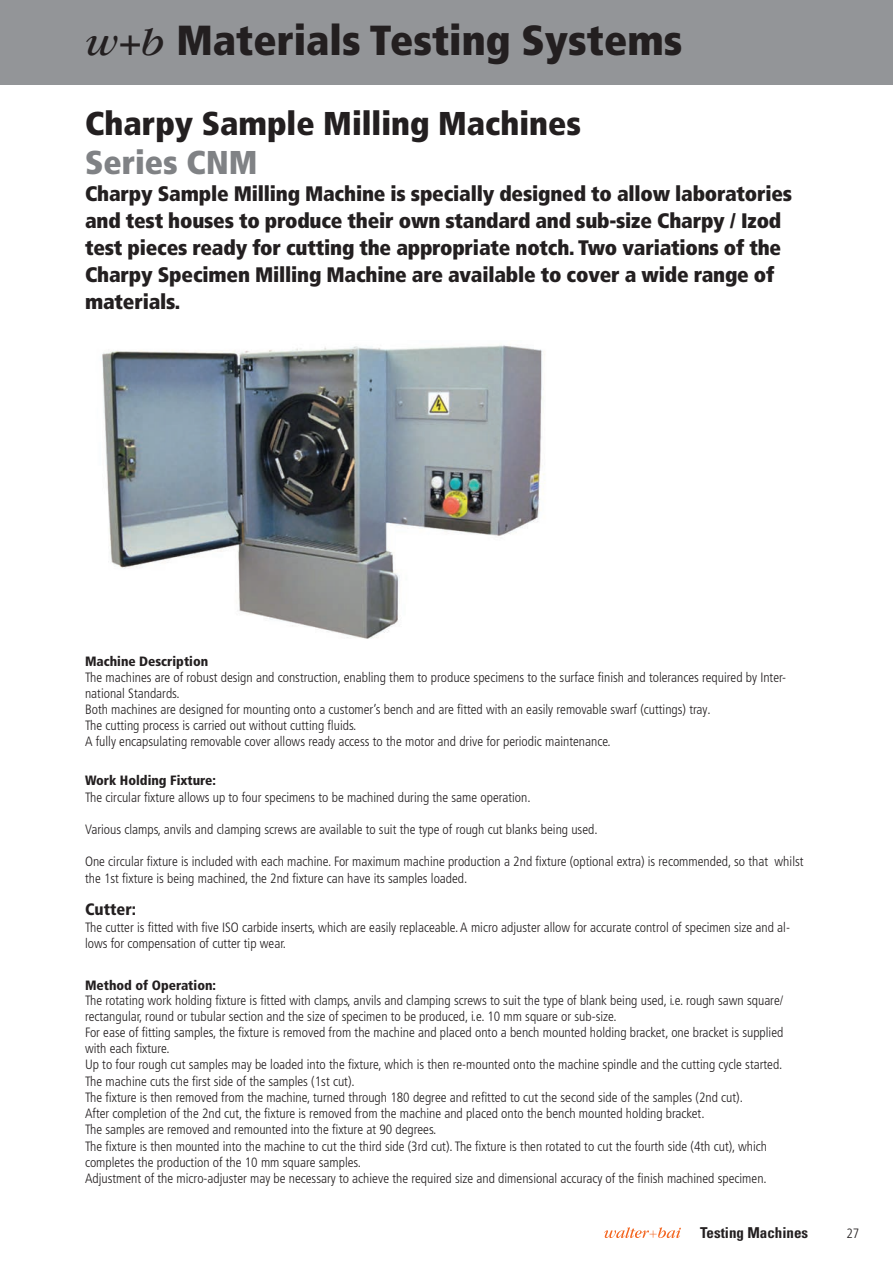
<style>
.page{position:relative;width:893px;height:1263px;background:#fff}
.page>*{position:absolute;margin:0;border:0;box-sizing:border-box;transform-origin:0 0}
.t1{font:900 condensed 42px "Frutiger LT Pro";color:#231f20}
.t2{font:900 condensed 33px "Frutiger LT Pro";color:#231f20}
.t3{font:900 condensed 33px "Frutiger LT Pro";color:#808285}
.t4{font:900 condensed 21px/27px "Frutiger LT Pro";letter-spacing:-.01em;color:#231f20}
.t5{font:900 condensed 16.5px "Frutiger LT Pro";color:#231f20}
.t6{font:700 condensed 15px "Univers LT Std";color:#231f20}
.t7{font:300 condensed 13.5px/16.2px "Frutiger LT Pro";color:#231f20}
.t8{font:900 condensed 13.5px "Frutiger LT Pro";color:#231f20}
.s1{font-family:"Garamond";font-weight:400;font-style:italic;font-stretch:normal}
.s2{font-family:"Garamond";font-weight:400;font-style:italic;font-stretch:normal;font-size:39px}
</style>
<div class="page">
<svg style="left:604px;top:1227px;width:77px;height:11px"></svg>
<div style="left:0;top:0;width:893px;height:85px;background:#939598"></div>
<img style="left:102px;top:345px;width:443px;height:294px">
<h1 class="t1" style="left:85px;top:15px;width:599px"><span class="s1">w</span><span class="s2">+</span><span class="s1">b</span> Materials Testing Systems</h1>
<h2 class="t2" style="left:85px;top:104px;width:498px">Charpy Sample Milling Machines</h2>
<h2 class="t3" style="left:85px;top:143px;width:174px">Series CNM</h2>
<p class="t4" style="left:85px;top:180px;width:709px">Charpy Sample Milling Machine is specially designed to allow laboratories and test houses to produce their own standard and sub-size Charpy / Izod test pieces ready for cutting the appropriate notch. Two variations of the Charpy Specimen Milling Machine are available to cover a wide range of materials.</p>
<p class="t8" style="left:85px;top:653px;width:125px">Machine Description</p>
<p class="t7" style="left:85px;top:669px;width:703px">The machines are of robust design and construction, enabling them to produce specimens to the surface finish and tolerances required by Inter&shy;national Standards.<br>Both machines are designed for mounting onto a customer’s bench and are fitted with an easily removable swarf (cuttings) tray.<br>The cutting process is carried out without cutting fluids.<br>A fully encapsulating removable cover allows ready access to the motor and drive for periodic maintenance.</p>
<p class="t8" style="left:85px;top:773px;width:132px">Work Holding Fixture:</p>
<p class="t7" style="left:85px;top:789px;width:447px">The circular fixture allows up to four specimens to be machined during the same operation.</p>
<p class="t7" style="left:85px;top:821px;width:514px">Various clamps, anvils and clamping screws are available to suit the type of rough cut blanks being used.</p>
<p class="t7" style="left:85px;top:854px;width:720px">One circular fixture is included with each machine. For maximum machine production a 2nd fixture (optional extra) is recommended, so that whilst the 1st fixture is being machined, the 2nd fixture can have its samples loaded.</p>
<p class="t5" style="left:85px;top:900px;width:53px">Cutter:</p>
<p class="t7" style="left:85px;top:919px;width:706px">The cutter is fitted with five ISO carbide inserts, which are easily replaceable. A micro adjuster allow for accurate control of specimen size and al&shy;lows for compensation of cutter tip wear.</p>
<p class="t8" style="left:85px;top:977px;width:133px">Method of Operation:</p>
<p class="t7" style="left:85px;top:992px;width:700px">The rotating work holding fixture is fitted with clamps, anvils and clamping screws to suit the type of blank being used, i.e. rough sawn square/ rectangular, round or tubular section and the size of specimen to be produced, i.e. 10 mm square or sub-size.<br>For ease of fitting samples, the fixture is removed from the machine and placed onto a bench mounted holding bracket, one bracket is supplied with each fixture.<br>Up to four rough cut samples may be loaded into the fixture, which is then re-mounted onto the machine spindle and the cutting cycle started.<br>The machine cuts the first side of the samples (1st cut).<br>The fixture is then removed from the machine, turned through 180 degree and refitted to cut the second side of the samples (2nd cut).<br>After completion of the 2nd cut, the fixture is removed from the machine and placed onto the bench mounted holding bracket.<br>The samples are removed and remounted into the fixture at 90 degrees.<br>The fixture is then mounted into the machine to cut the third side (3rd cut). The fixture is then rotated to cut the fourth side (4th cut), which completes the production of the 10 mm square samples.<br>Adjustment of the micro-adjuster may be necessary to achieve the required size and dimensional accuracy of the finish machined specimen.</p>
<p class="t6" style="left:700px;top:1223px;width:110px">Testing Machines</p>
<p class="t7" style="left:846px;top:1225px;width:14px">27</p>
</div>
